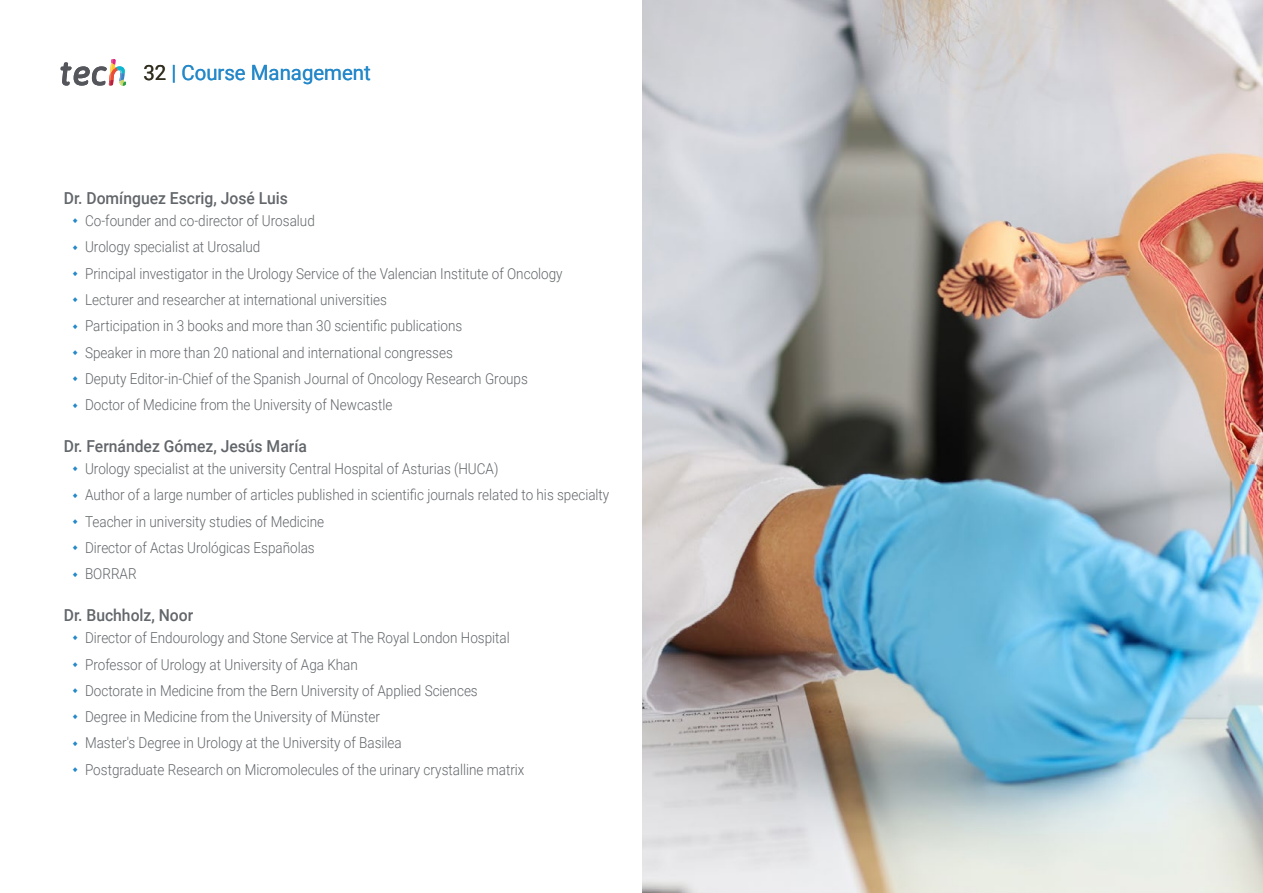
<style>
.page{position:relative;width:1263px;height:893px;background:#fff}
.page>*{position:absolute;margin:0;border:0;box-sizing:border-box;transform-origin:0 0}
.t1{font:21px "Roboto";color:#2488c9}
.t2{font:500 16.5px "Roboto";color:#62666a;scale:.95 1}
.t3{font:300 15px/26.4px "Roboto";color:#62666a;scale:.9 1}
.s1{color:#312e20}
</style>
<div class="page">
<svg style="left:61px;top:59px;width:65px;height:27px"></svg>
<img style="left:642px;top:0;width:621px;height:893px">
<h1 class="t1" style="left:144px;top:57px;width:229px"><span class="s1">32</span> | Course Management</h1>
<p class="t2" style="left:64px;top:186px;width:238px">Dr. Domínguez Escrig, José Luis</p>
<p class="t3" style="left:85px;top:207px;width:532px">Co-founder and co-director of Urosalud<br>Urology specialist at Urosalud<br>Principal investigator in the Urology Service of the Valencian Institute of Oncology Lecturer and researcher at international universities<br>Participation in 3 books and more than 30 scientific publications<br>Speaker in more than 20 national and international congresses<br>Deputy Editor-in-Chief of the Spanish Journal of Oncology Research Groups Doctor of Medicine from the University of Newcastle</p>
<p class="t2" style="left:64px;top:434px;width:257px">Dr. Fernández Gómez, Jesús María</p>
<p class="t3" style="left:85px;top:455px;width:584px">Urology specialist at the university Central Hospital of Asturias (HUCA)<br>Author of a large number of articles published in scientific journals related to his specialty Teacher in university studies of Medicine<br>Director of Actas Urológicas Españolas<br>BORRAR</p>
<p class="t2" style="left:64px;top:603px;width:138px">Dr. Buchholz, Noor</p>
<p class="t3" style="left:85px;top:624px;width:490px">Director of Endourology and Stone Service at The Royal London Hospital Professor of Urology at University of Aga Khan<br>Doctorate in Medicine from the Bern University of Applied Sciences<br>Degree in Medicine from the University of Münster<br>Master's Degree in Urology at the University of Basilea<br>Postgraduate Research on Micromolecules of the urinary crystalline matrix</p>
</div>
